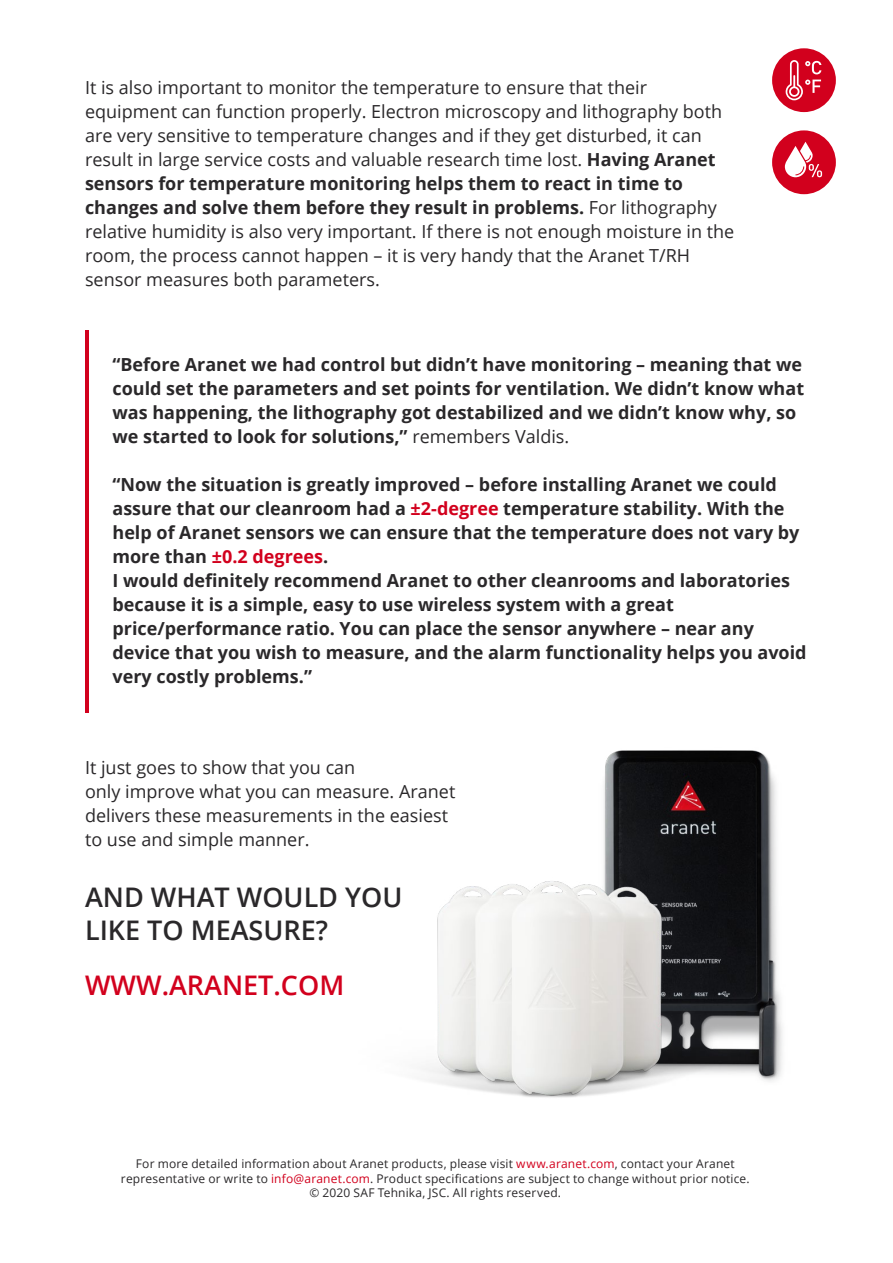
<style>
.page{position:relative;width:893px;height:1263px;background:#fff}
.page>*{position:absolute;margin:0;border:0;box-sizing:border-box;transform-origin:0 0}
.t1{font:600 27px/32.4px "Open Sans";color:#2a282a}
.t2{font:600 27px "Open Sans";color:#d2001d}
.t3{font:700 18px/24px "Open Sans";color:#2a282a}
.t4{font:18px/24px "Open Sans";color:#2a282a}
.t5{font:12px/14.4px "Open Sans";letter-spacing:.015em;color:#2a282a;text-align:center}
.s1{font-weight:700}
.s2{font-weight:400}
.s3{color:#d2001d}
</style>
<div class="page">
<img style="left:604px;top:750px;width:172px;height:82px">
<img style="left:422px;top:832px;width:360px;height:266px">
<div style="left:772px;top:48px;width:64px;height:64px;background:#d2001d;border-radius:50%"></div>
<svg style="left:786px;top:60px;width:35px;height:40px"></svg>
<div style="left:772px;top:130px;width:64px;height:64px;background:#d2001d;border-radius:50%"></div>
<svg style="left:785px;top:142px;width:37px;height:35px"></svg>
<hr style="left:85px;top:330px;width:3px;height:382px;background:#d2001d">
<p class="t4" style="left:85px;top:75px;width:651px">It is also important to monitor the temperature to ensure that their equipment can function properly. Electron microscopy and lithography both are very sensitive to temperature changes and if they get disturbed, it can result in large service costs and valuable research time lost. <span class="s1">Having Aranet sensors for temperature monitoring helps them to react in time to changes and solve them before they result in problems.</span> For lithography relative humidity is also very important. If there is not enough moisture in the room, the process cannot happen – it is very handy that the Aranet T/RH sensor measures both parameters.</p>
<p class="t3" style="left:112px;top:351px;width:693px">“Before Aranet we had control but didn’t have monitoring – meaning that we could set the parameters and set points for ventilation. We didn’t know what was happening, the lithography got destabilized and we didn’t know why, so we started to look for solutions,” <span class="s2">remembers Valdis.</span></p>
<p class="t3" style="left:112px;top:471px;width:696px">“Now the situation is greatly improved – before installing Aranet we could assure that our cleanroom had a <span class="s3">±2-degree</span> temperature stability. With the help of Aranet sensors we can ensure that the temperature does not vary by more than <span class="s3">±0.2 degrees</span>.<br>I would definitely recommend Aranet to other cleanrooms and laboratories because it is a simple, easy to use wireless system with a great price/performance ratio. You can place the sensor anywhere – near any device that you wish to measure, and the alarm functionality helps you avoid very costly problems.”</p>
<p class="t4" style="left:85px;top:755px;width:372px">It just goes to show that you can<br>only improve what you can measure. Aranet delivers these measurements in the easiest to use and simple manner.</p>
<h1 class="t1" style="left:85px;top:881px;width:319px">AND WHAT WOULD YOU<br>LIKE TO MEASURE?</h1>
<h1 class="t2" style="left:85px;top:967px;width:261px">WWW.ARANET.COM</h1>
<p class="t5" style="left:121px;top:1156px;width:630px">For more detailed information about Aranet products, please visit <span class="s3">www.aranet.com</span>, contact your Aranet representative or write to <span class="s3">info@aranet.com</span>. Product specifications are subject to change without prior notice. © 2020 SAF Tehnika, JSC. All rights reserved.</p>
</div>
